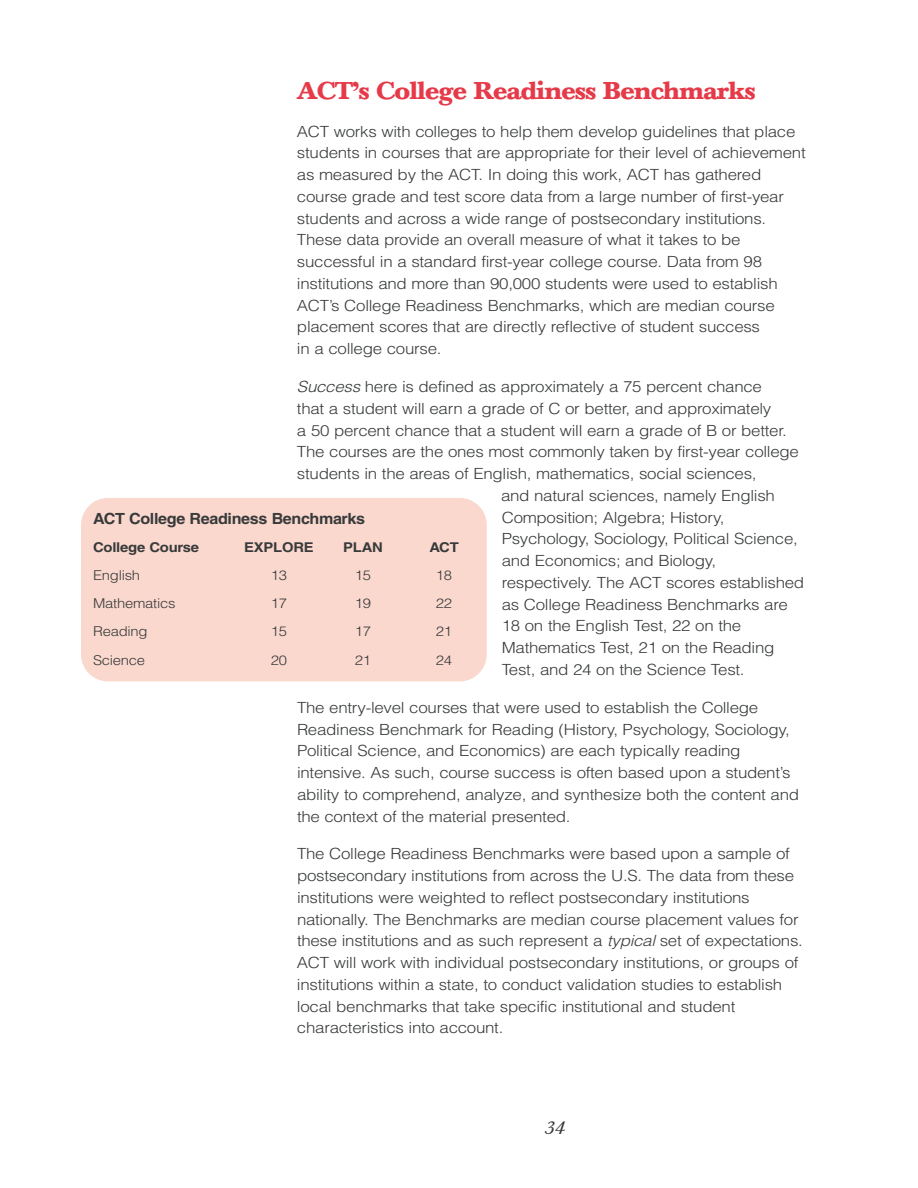
<style>
.page{position:relative;width:918px;height:1188px;background:#fff}
.page>*{position:absolute;margin:0;border:0;box-sizing:border-box;transform-origin:0 0}
.t1{font:700 24px "Baskerville BE";letter-spacing:-.02em;color:#e63a49}
.t2{font:italic 18px "Baskerville BE";color:#383a3b;scale:1.1 1}
.t3{font:300 15.3px/21.8px "Helvetica";letter-spacing:-.015em;color:#383a3b;scale:1.1 1}
.t4{font:700 15.3px "Helvetica";letter-spacing:-.02em;color:#383a3b;scale:1.05 1}
.t5{font:300 13.5px "Helvetica";letter-spacing:-.015em;color:#383a3b;scale:1.1 1}
.t6{font:700 13.5px "Helvetica";letter-spacing:-.015em;color:#383a3b;scale:1.1 1}
.s1{font-style:italic}
</style>
<div class="page">
<div style="left:81px;top:498px;width:406px;height:183px;background:#fad8cd;border-radius:27px"></div>
<h1 class="t1" style="left:297px;top:81px;width:460px">ACT’s College Readiness Benchmarks</h1>
<p class="t3" style="left:297px;top:122px;width:464px">ACT works with colleges to help them develop guidelines that place students in courses that are appropriate for their level of achievement as measured by the ACT. In doing this work, ACT has gathered course grade and test score data from a large number of first-year students and across a wide range of postsecondary institutions.<br>These data provide an overall measure of what it takes to be successful in a standard first-year college course. Data from 98 institutions and more than 90,000 students were used to establish ACT’s College Readiness Benchmarks, which are median course placement scores that are directly reflective of student success<br>in a college course.</p>
<p class="t3" style="left:297px;top:377px;width:424px"><span class="s1">Success</span>here is defined as approximately a 75 percent chance</p>
<p class="t3" style="left:297px;top:399px;width:433px">that a student will earn a grade of C or better, and approximately</p>
<p class="t3" style="left:297px;top:421px;width:447px">a 50 percent chance that a student will earn a grade of B or better.</p>
<p class="t3" style="left:297px;top:442px;width:458px">The courses are the ones most commonly taken by first-year college</p>
<p class="t3" style="left:297px;top:464px;width:419px">students in the areas of English, mathematics, social sciences,</p>
<p class="t3" style="left:501px;top:486px;width:251px">and natural sciences, namely English</p>
<p class="t3" style="left:502px;top:508px;width:204px">Composition; Algebra; History,</p>
<p class="t3" style="left:502px;top:529px;width:271px">Psychology, Sociology, Political Science,</p>
<p class="t3" style="left:502px;top:551px;width:196px">and Economics; and Biology,</p>
<p class="t3" style="left:502px;top:573px;width:277px">respectively. The ACT scores established</p>
<p class="t3" style="left:502px;top:595px;width:262px">as College Readiness Benchmarks are</p>
<p class="t3" style="left:502px;top:616px;width:219px">18 on the English Test, 22 on the</p>
<p class="t3" style="left:502px;top:638px;width:250px">Mathematics Test, 21 on the Reading</p>
<p class="t3" style="left:502px;top:660px;width:222px">Test, and 24 on the Science Test.</p>
<p class="t3" style="left:297px;top:698px;width:458px">The entry-level courses that were used to establish the College Readiness Benchmark for Reading (History, Psychology, Sociology, Political Science, and Economics) are each typically reading intensive. As such, course success is often based upon a student’s ability to comprehend, analyze, and synthesize both the content and the context of the material presented.</p>
<p class="t3" style="left:297px;top:845px;width:461px">The College Readiness Benchmarks were based upon a sample of postsecondary institutions from across the U.S. The data from these institutions were weighted to reflect postsecondary institutions nationally. The Benchmarks are median course placement values for these institutions and as such represent a <span class="s1">typical</span>set of expectations.<br>ACT will work with individual postsecondary institutions, or groups of institutions within a state, to conduct validation studies to establish local benchmarks that take specific institutional and student characteristics into account.</p>
<p class="t4" style="left:93px;top:513px;width:261px">ACT College Readiness Benchmarks</p>
<p class="t6" style="left:93px;top:542px;width:98px">College Course</p>
<p class="t6" style="left:244px;top:542px;width:65px">EXPLORE</p>
<p class="t6" style="left:343px;top:542px;width:38px">PLAN</p>
<p class="t6" style="left:429px;top:542px;width:28px">ACT</p>
<p class="t5" style="left:93px;top:570px;width:44px">English</p>
<p class="t5" style="left:271px;top:570px;width:16px">13</p>
<p class="t5" style="left:355px;top:570px;width:16px">15</p>
<p class="t5" style="left:436px;top:570px;width:16px">18</p>
<p class="t5" style="left:93px;top:598px;width:77px">Mathematics</p>
<p class="t5" style="left:271px;top:598px;width:16px">17</p>
<p class="t5" style="left:355px;top:598px;width:16px">19</p>
<p class="t5" style="left:436px;top:598px;width:16px">22</p>
<p class="t5" style="left:93px;top:627px;width:51px">Reading</p>
<p class="t5" style="left:271px;top:627px;width:16px">15</p>
<p class="t5" style="left:355px;top:627px;width:16px">17</p>
<p class="t5" style="left:436px;top:627px;width:16px">21</p>
<p class="t5" style="left:93px;top:655px;width:49px">Science</p>
<p class="t5" style="left:271px;top:655px;width:16px">20</p>
<p class="t5" style="left:355px;top:655px;width:16px">21</p>
<p class="t5" style="left:436px;top:655px;width:16px">24</p>
<p class="t2" style="left:543px;top:1120px;width:20px">34</p>
</div>
